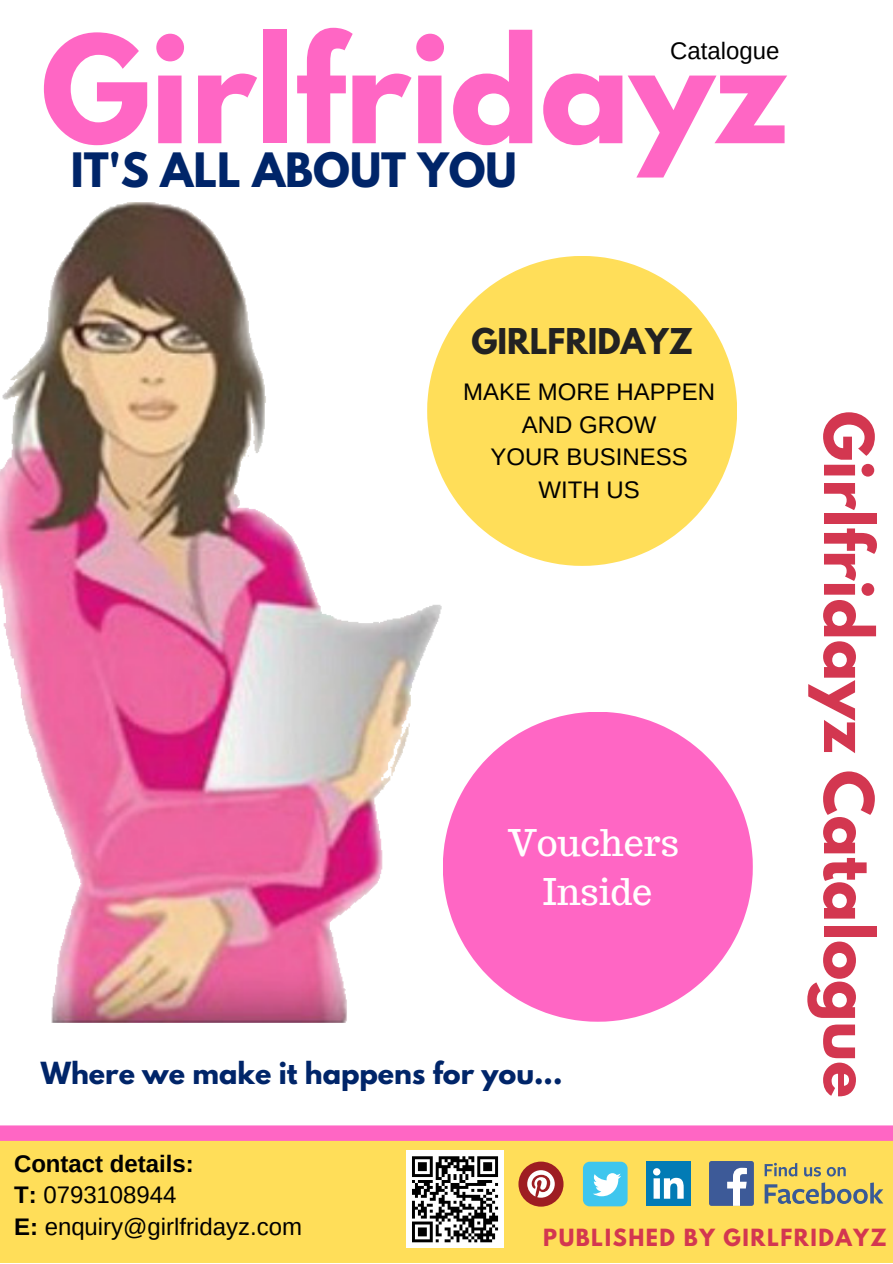
<style>
.page{position:relative;width:893px;height:1264px;background:#fff}
.page>*{position:absolute;margin:0;border:0;box-sizing:border-box;transform-origin:0 0}
.t1{font:700 131.85px "League Spartan";color:#ff66c4}
.t2{font:700 60.45px "League Spartan";color:#d33750}
.t3{font:700 42px "League Spartan";color:#002569}
.t4{font:36px "Trocchi";color:#fff}
.t5{font:700 31.5px "League Spartan";color:#222}
.t6{font:700 27px "League Spartan";color:#002569}
.t7{font:24px "Arimo";color:#000}
.t8{font:700 24px "Arimo";color:#000}
.t9{font:700 21px "League Spartan";letter-spacing:.075em;color:#d33750}
.s1{font-weight:700}
</style>
<div class="page">
<svg style="left:0;top:1125px;width:892px;height:137px;background:#fecd68"></svg>
<img style="left:0;top:202px;width:612px;height:820px">
<svg style="left:443px;top:711px;width:309px;height:310px;fill:#ff66c4"></svg>
<svg style="left:427px;top:256px;width:310px;height:310px;fill:#ffde59"></svg>
<svg style="left:764px;top:1162px;width:33px;height:14px"></svg>
<svg style="left:804px;top:1166px;width:16px;height:10px"></svg>
<svg style="left:826px;top:1166px;width:19px;height:10px"></svg>
<svg style="left:764px;top:1182px;width:119px;height:22px;background:#b4ac70"></svg>
<div style="left:709px;top:1160px;width:44px;height:45px;background:#3d5a98;border-radius:2px"></div>
<svg style="left:727px;top:1167px;width:19px;height:38px"></svg>
<div style="left:645px;top:1160px;width:45px;height:45px;background:#027bb5"></div>
<svg style="left:653px;top:1168px;width:30px;height:30px"></svg>
<div style="left:583px;top:1161px;width:44px;height:45px;background:#3fc6ee;border-radius:7px"></div>
<svg style="left:593px;top:1173px;width:28px;height:23px"></svg>
<div style="left:518px;top:1161px;width:45px;height:45px;background:#9e1d22;border-radius:50%"></div>
<svg style="left:527px;top:1170px;width:27px;height:27px"></svg>
<div style="left:406px;top:1150px;width:98px;height:98px;background:#fff"></div>
<svg style="left:412px;top:1156px;width:87px;height:87px"></svg>
<p class="t1" style="left:41px;top:24px;width:748px">Girlfridayz</p>
<p class="t7" style="left:670px;top:38px;width:111px">Catalogue</p>
<p class="t3" style="left:71px;top:149px;width:447px">IT'S ALL ABOUT YOU</p>
<p class="t5" style="left:471px;top:326px;width:223px">GIRLFRIDAYZ</p>
<p class="t7" style="left:463px;top:378px;width:253px">MAKE MORE HAPPEN</p>
<p class="t7" style="left:522px;top:411px;width:136px">AND GROW</p>
<p class="t7" style="left:490px;top:443px;width:199px">YOUR BUSINESS</p>
<p class="t7" style="left:538px;top:476px;width:103px">WITH US</p>
<p class="t4" style="left:508px;top:818px;width:172px">Vouchers</p>
<p class="t4" style="left:543px;top:868px;width:111px">Inside</p>
<p class="t6" style="left:41px;top:1059px;width:523px">Where we make it happens for you...</p>
<p class="t2" style="left:878px;top:411px;width:688px;rotate:90deg">Girlfridayz Catalogue</p>
<p class="t8" style="left:14px;top:1149px;width:181px">Contact details:</p>
<p class="t7" style="left:14px;top:1181px;width:164px"><span class="s1">T:</span> 0793108944</p>
<p class="t7" style="left:14px;top:1213px;width:289px"><span class="s1">E:</span> enquiry@girlfridayz.com</p>
<p class="t9" style="left:543px;top:1226px;width:345px">PUBLISHED BY GIRLFRIDAYZ</p>
</div>
